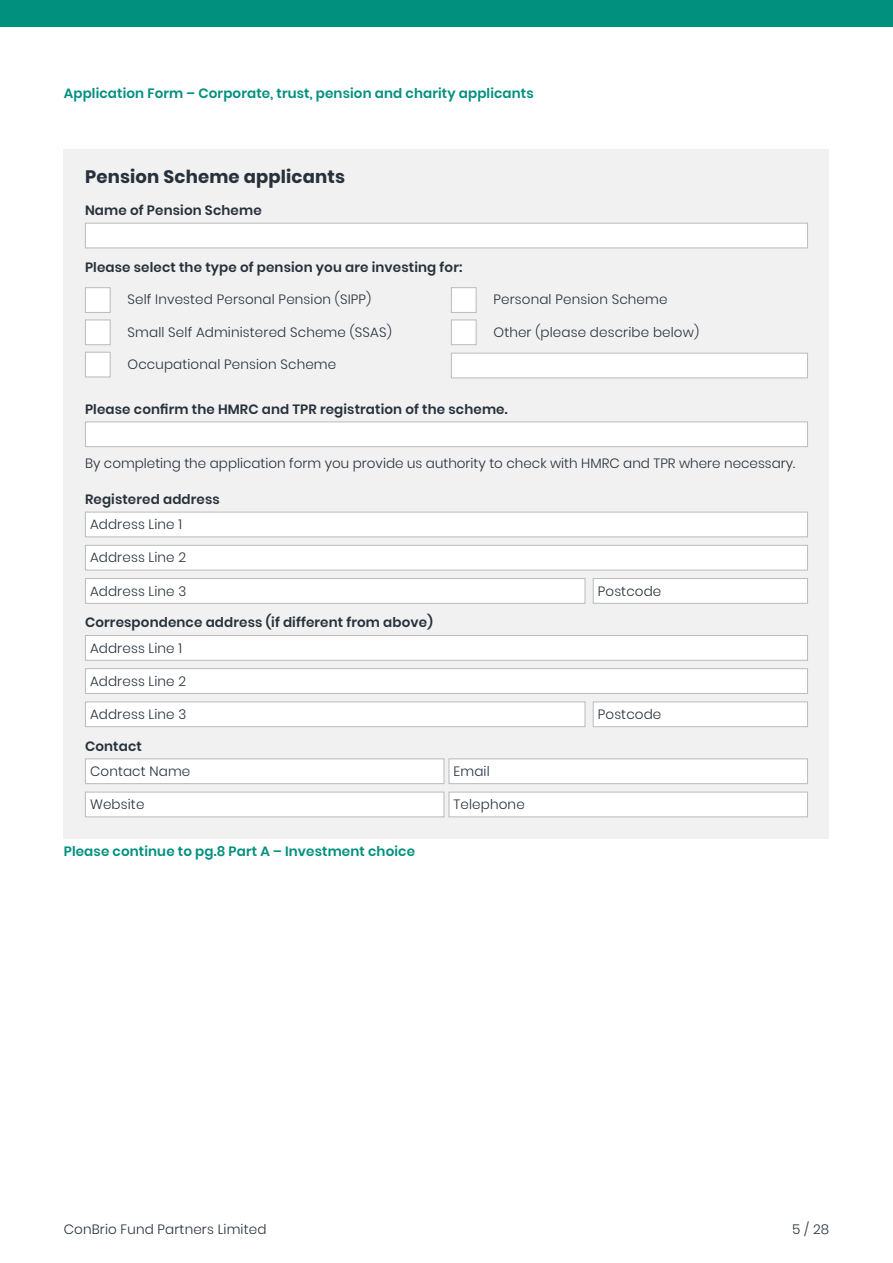
<style>
.page{position:relative;width:893px;height:1263px;background:#fff}
.page>*{position:absolute;margin:0;border:0;box-sizing:border-box;transform-origin:0 0}
.t1{font:700 18px "Poppins";letter-spacing:.01em;color:#27313b}
.t2{font:300 13.5px "Poppins";letter-spacing:.01em;color:#27313b}
.t3{font:600 13.5px "Poppins";letter-spacing:.01em;color:#27313b}
.t4{font:600 13.5px "Poppins";letter-spacing:.01em;color:#00907d}
</style>
<div class="page">
<div style="left:0;top:0;width:893px;height:26px;background:#00907d"></div>
<div style="left:64px;top:149px;width:765px;height:689px;background:#f1f1f1"></div>
<div style="left:85px;top:223px;width:723px;height:25px;background:#fff;border:1px solid #b8bcbc"></div>
<div style="left:85px;top:287px;width:26px;height:26px;background:#fff;border:1px solid #b8bcbc"></div>
<div style="left:85px;top:320px;width:26px;height:25px;background:#fff;border:1px solid #b8bcbc"></div>
<div style="left:85px;top:352px;width:26px;height:25px;background:#fff;border:1px solid #b8bcbc"></div>
<div style="left:451px;top:287px;width:25px;height:26px;background:#fff;border:1px solid #b8bcbc"></div>
<div style="left:451px;top:320px;width:25px;height:25px;background:#fff;border:1px solid #b8bcbc"></div>
<div style="left:451px;top:353px;width:357px;height:25px;background:#fff;border:1px solid #b8bcbc"></div>
<div style="left:85px;top:421px;width:723px;height:26px;background:#fff;border:1px solid #b8bcbc"></div>
<div style="left:85px;top:512px;width:722px;height:25px;background:#fff"></div>
<div style="left:85px;top:512px;width:723px;height:25px;border:1px solid #b8bcbc"></div>
<div style="left:85px;top:545px;width:722px;height:25px;background:#fff"></div>
<div style="left:85px;top:545px;width:723px;height:25px;border:1px solid #b8bcbc"></div>
<div style="left:85px;top:578px;width:500px;height:25px;background:#fff"></div>
<div style="left:85px;top:578px;width:500px;height:26px;border:1px solid #b8bcbc"></div>
<div style="left:593px;top:578px;width:214px;height:25px;background:#fff"></div>
<div style="left:593px;top:578px;width:215px;height:26px;border:1px solid #b8bcbc"></div>
<div style="left:85px;top:635px;width:722px;height:25px;background:#fff"></div>
<div style="left:85px;top:635px;width:723px;height:26px;border:1px solid #b8bcbc"></div>
<div style="left:85px;top:669px;width:722px;height:24px;background:#fff"></div>
<div style="left:85px;top:668px;width:723px;height:26px;border:1px solid #b8bcbc"></div>
<div style="left:85px;top:702px;width:500px;height:25px;background:#fff"></div>
<div style="left:85px;top:701px;width:500px;height:26px;border:1px solid #b8bcbc"></div>
<div style="left:593px;top:702px;width:214px;height:25px;background:#fff"></div>
<div style="left:593px;top:701px;width:215px;height:26px;border:1px solid #b8bcbc"></div>
<div style="left:85px;top:759px;width:359px;height:25px;background:#fff"></div>
<div style="left:85px;top:758px;width:359px;height:26px;border:1px solid #b8bcbc"></div>
<div style="left:449px;top:759px;width:358px;height:25px;background:#fff"></div>
<div style="left:449px;top:758px;width:359px;height:26px;border:1px solid #b8bcbc"></div>
<div style="left:85px;top:792px;width:359px;height:25px;background:#fff"></div>
<div style="left:85px;top:792px;width:359px;height:25px;border:1px solid #b8bcbc"></div>
<div style="left:449px;top:792px;width:358px;height:25px;background:#fff"></div>
<div style="left:449px;top:792px;width:359px;height:25px;border:1px solid #b8bcbc"></div>
<p class="t4" style="left:64px;top:86px;width:471px">Application Form – Corporate, trust, pension and charity applicants</p>
<h1 class="t1" style="left:85px;top:166px;width:262px">Pension Scheme applicants</h1>
<p class="t3" style="left:85px;top:203px;width:178px">Name of Pension Scheme</p>
<p class="t3" style="left:85px;top:259px;width:379px">Please select the type of pension you are investing for:</p>
<p class="t2" style="left:128px;top:292px;width:245px">Self Invested Personal Pension (SIPP)</p>
<p class="t2" style="left:128px;top:324px;width:266px">Small Self Administered Scheme (SSAS)</p>
<p class="t2" style="left:128px;top:356px;width:210px">Occupational Pension Scheme</p>
<p class="t2" style="left:493px;top:292px;width:176px">Personal Pension Scheme</p>
<p class="t2" style="left:493px;top:324px;width:207px">Other (please describe below)</p>
<p class="t3" style="left:85px;top:401px;width:424px">Please confirm the HMRC and TPR registration of the scheme.</p>
<p class="t2" style="left:85px;top:455px;width:712px">By completing the application form you provide us authority to check with HMRC and TPR where necessary.</p>
<p class="t3" style="left:85px;top:491px;width:136px">Registered address</p>
<p class="t2" style="left:90px;top:517px;width:94px">Address Line 1</p>
<p class="t2" style="left:90px;top:550px;width:98px">Address Line 2</p>
<p class="t2" style="left:90px;top:583px;width:98px">Address Line 3</p>
<p class="t2" style="left:598px;top:583px;width:65px">Postcode</p>
<p class="t3" style="left:85px;top:615px;width:349px">Correspondence address (if different from above)</p>
<p class="t2" style="left:90px;top:640px;width:94px">Address Line 1</p>
<p class="t2" style="left:90px;top:673px;width:98px">Address Line 2</p>
<p class="t2" style="left:90px;top:706px;width:98px">Address Line 3</p>
<p class="t2" style="left:598px;top:706px;width:65px">Postcode</p>
<p class="t3" style="left:85px;top:738px;width:58px">Contact</p>
<p class="t2" style="left:90px;top:763px;width:102px">Contact Name</p>
<p class="t2" style="left:454px;top:763px;width:38px">Email</p>
<p class="t2" style="left:90px;top:797px;width:56px">Website</p>
<p class="t2" style="left:454px;top:797px;width:73px">Telephone</p>
<p class="t4" style="left:64px;top:844px;width:353px">Please continue to pg.8 Part A – Investment choice</p>
<p class="t2" style="left:64px;top:1222px;width:204px">ConBrio Fund Partners Limited</p>
<p class="t2" style="left:792px;top:1222px;width:38px">5 / 28</p>
</div>
